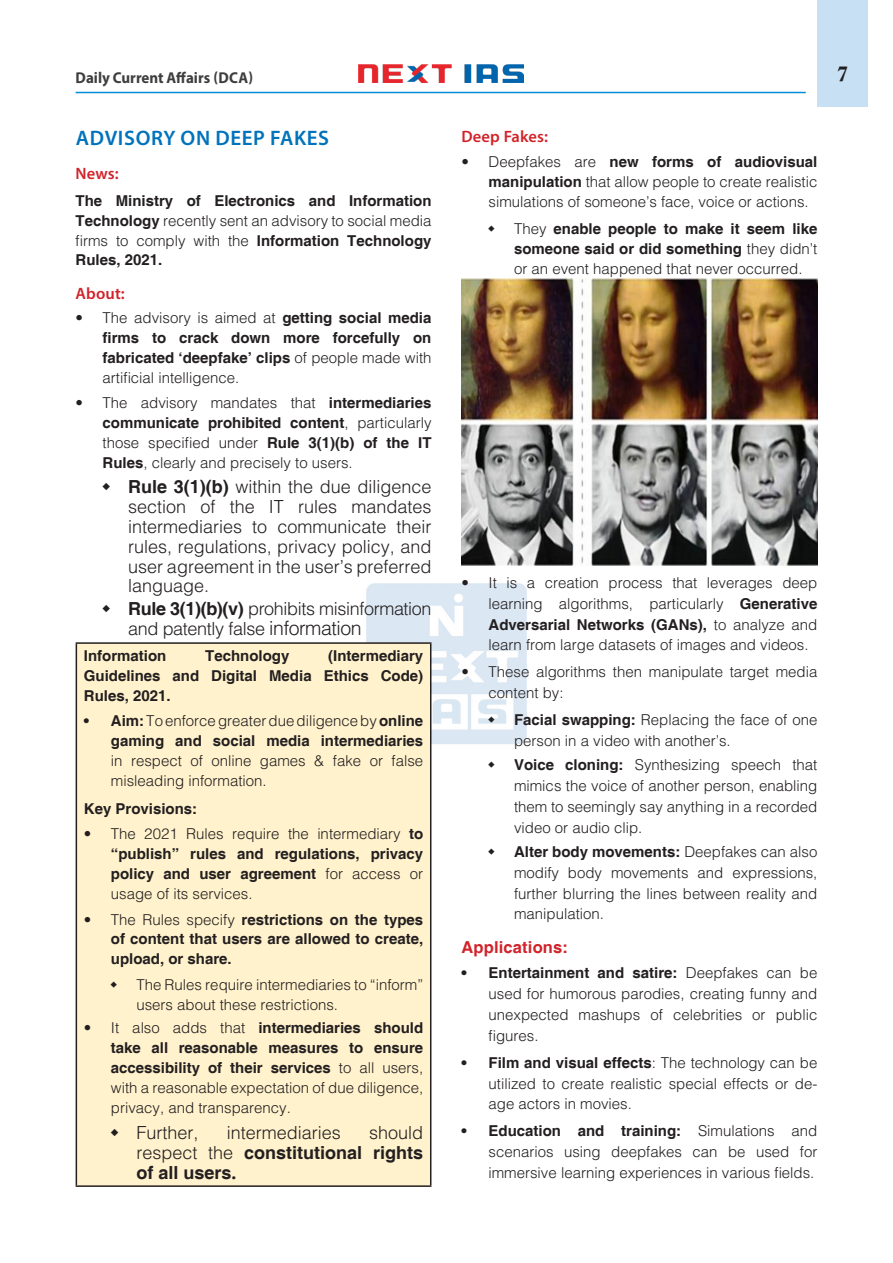
<style>
.page{position:relative;width:893px;height:1263px;background:#fff}
.page>*{position:absolute;margin:0;border:0;box-sizing:border-box;transform-origin:0 0}
.H-1{font:600 21px "Myriad Pro";letter-spacing:.03em;color:#0072bc}
.t1{font:21px "Calis MT Bol";color:#231f20}
.t2{font:300 18px/19.8px "Helvetica";color:#231f20;text-align:justify}
.t3{font:300 18px/19.8px "Helvetica";letter-spacing:-.02em;color:#231f20}
.t4{font:700 18px/20px "Helvetica";color:#231f20;text-align:justify}
.H-2{font:600 16.5px "Myriad Pro";letter-spacing:.01em;color:#d1232a}
.H-2-2{font:700 16.5px "Helvetica";letter-spacing:.01em;color:#d1232a}
.t5{font:700 15.75px "Myriad Pro";color:#3e3e3f;scale:.95 1}
.t6{font:300 15px/20.9px "Helvetica";color:#231f20;text-align:justify}
.body{font:700 15px/19.8px "Helvetica";color:#231f20;text-align:justify}
.s1{font-weight:300}
.s2{font-weight:700}
.s3{font-size:19.5px}
.s4{font-family:"Times New Roman";font-size:19.5px}
</style>
<div class="page">
<div style="left:817px;top:0;width:51px;height:107px;background:#c7e0f3"></div>
<img style="left:358px;top:64px;width:165px;height:19px">
<hr style="left:76px;top:92px;width:730px;height:1px;background:#008fd5">
<img style="left:366px;top:583px;width:161px;height:165px">
<div style="left:76px;top:643px;width:355px;height:543px;background:#fff2cc"></div>
<hr style="left:76px;top:642px;width:355px;height:2px;background:#231f20">
<hr style="left:76px;top:1185px;width:355px;height:2px;background:#231f20">
<hr style="left:76px;top:644px;width:1px;height:541px;background:#231f20">
<hr style="left:430px;top:644px;width:1px;height:541px;background:#231f20">
<img style="left:461px;top:278px;width:356px;height:287px">
<svg style="left:488px;top:717px;width:6px;height:6px"></svg>
<p class="t5" style="left:76px;top:67px;width:188px">Daily Current Affairs (DCA)</p>
<h1 class="t1" style="left:837px;top:62px;width:12px">7</h1>
<p class="H-1" style="left:76px;top:125px;width:255px">ADVISORY ON DEEP FAKES</p>
<p class="H-2" style="left:76px;top:163px;width:45px">News:</p>
<p class="body" style="left:76px;top:192px;width:357px">The Ministry of Electronics and Information Technology <span class="s1">recently sent an advisory to social media firms to comply with the</span> Information Technology Rules, 2021.</p>
<p class="H-2" style="left:76px;top:283px;width:51px">About:</p>
<p class="body" style="left:103px;top:309px;width:330px;text-indent:-27px"><span class="s1">• The advisory is aimed at</span> getting social media firms to crack down more forcefully on fabricated ‘deepfake’ clips <span class="s1">of people made with artificial intelligence.</span></p>
<p class="t6" style="left:103px;top:393px;width:330px;line-height:19.8px;text-indent:-27px">• The advisory mandates that <span class="s2">intermediaries communicate prohibited content</span>, particularly those specified under <span class="s2">Rule 3(1)(b) of the IT Rules</span>, clearly and precisely to users.</p>
<p class="t2" style="left:128px;top:477px;width:305px"><span class="s2">Rule 3(1)(b)</span> within the due diligence section of the IT rules mandates intermediaries to communicate their rules, regulations, privacy policy, and user agreement in the user’s preferred language.</p>
<p class="t3" style="left:128px;top:598px;width:305px"><span class="s2">Rule 3(1)(b)(v)</span> prohibits misinformation and patently false <span class="s3">information</span></p>
<p class="body" style="left:84px;top:647px;width:84px">Information</p>
<p class="body" style="left:205px;top:647px;width:86px">Technology</p>
<p class="body" style="left:84px;top:647px;width:341px;text-indent:244px">(Intermediary Guidelines and Digital Media Ethics Code)<br>Rules, 2021.</p>
<p class="t6" style="left:111px;top:710px;width:314px;line-height:20px;text-indent:-27px"><span class="s2">• Aim:</span> To enforce greater due diligence by <span class="s2">online gaming and social media intermediaries </span>in respect of online games &amp; fake or false misleading information.</p>
<p class="body" style="left:84px;top:800px;width:115px">Key Provisions:</p>
<p class="t6" style="left:111px;top:823px;width:314px;line-height:20px;text-indent:-27px">• The 2021 Rules require the intermediary <span class="s2">to “publish” rules and regulations, privacy policy and user agreement</span> for access or usage of its services.</p>
<p class="body" style="left:111px;top:910px;width:314px;text-indent:-27px"><span class="s1">• The Rules specify</span> restrictions on the types of content that users are allowed to create, upload, or share.</p>
<p class="t6" style="left:136px;top:974px;width:288px;line-height:20px">The Rules require intermediaries to “inform” users about these restrictions.</p>
<p class="t6" style="left:111px;top:1017px;width:314px;line-height:20px;text-indent:-27px">• It also adds that <span class="s2">intermediaries should take all reasonable measures to ensure accessibility of their services</span> to all users, with a reasonable expectation of due diligence, privacy, and transparency.</p>
<p class="t2" style="left:136px;top:1122px;width:64px">Further,</p>
<p class="t2" style="left:227px;top:1122px;width:116px">intermediaries</p>
<p class="t4" style="left:136px;top:1123px;width:288px;text-indent:233px"><span class="s1">should respect the</span> constitutional rights of all users<span class="s4">.</span></p>
<p class="H-2" style="left:461px;top:126px;width:88px">Deep Fakes:</p>
<p class="t6" style="left:488px;top:151px;width:330px;line-height:20.2px;text-indent:-27px">• Deepfakes are <span class="s2">new forms of audiovisual manipulation</span> that allow people to create realistic simulations of someone’s face, voice or actions.</p>
<p class="body" style="left:514px;top:219px;width:305px;line-height:20.2px"><span class="s1">They</span> enable people to make it seem like someone said or did something <span class="s1">they didn’t or an event happened that never occurred.</span></p>
<p class="t6" style="left:488px;top:571px;width:330px;text-indent:-27px">• It is a creation process that leverages deep learning algorithms, particularly <span class="s2">Generative Adversarial Networks (GANs),</span> to analyze and learn from large datasets of images and videos.</p>
<p class="t6" style="left:488px;top:661px;width:330px;text-indent:-27px">• These algorithms then manipulate target media content by:</p>
<p class="t6" style="left:514px;top:709px;width:305px"><span class="s2">Facial swapping:</span> Replacing the face of one person in a video with another’s.</p>
<p class="t6" style="left:514px;top:754px;width:305px"><span class="s2">Voice cloning:</span> Synthesizing speech that mimics the voice of another person, enabling them to seemingly say anything in a recorded video or audio clip.</p>
<p class="t6" style="left:514px;top:840px;width:305px"><span class="s2">Alter body movements:</span> Deepfakes can also modify body movements and expressions, further blurring the lines between reality and manipulation.</p>
<p class="H-2-2" style="left:461px;top:937px;width:108px">Applications:</p>
<p class="t6" style="left:488px;top:962px;width:330px;text-indent:-27px"><span class="s2">• Entertainment and satire:</span> Deepfakes can be used for humorous parodies, creating funny and unexpected mashups of celebrities or public figures.</p>
<p class="t6" style="left:488px;top:1051px;width:330px;text-indent:-27px"><span class="s2">• Film and visual effects</span>: The technology can be utilized to create realistic special effects or de&shy;age actors in movies.</p>
<p class="t6" style="left:488px;top:1120px;width:330px;text-indent:-27px"><span class="s2">• Education and training:</span> Simulations and scenarios using deepfakes can be used for immersive learning experiences in various fields.</p>
</div>
